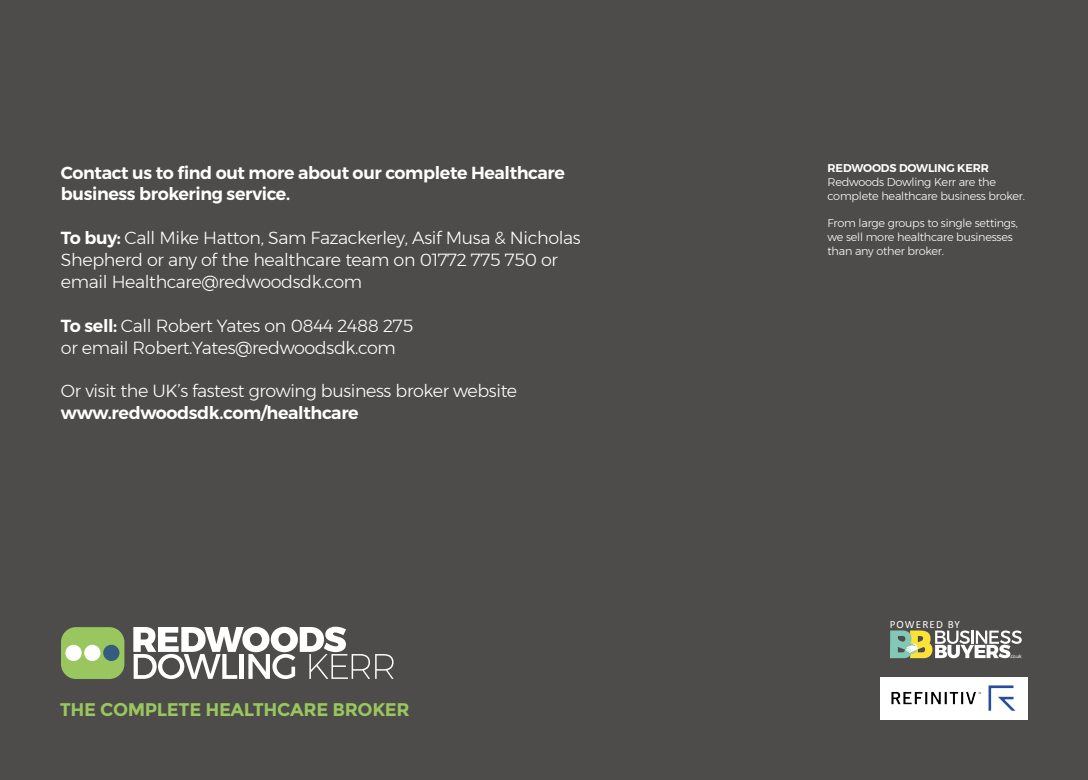
<style>
.page{position:relative;width:1088px;height:780px;background:#4d4c4b}
.page>*{position:absolute;margin:0;border:0;box-sizing:border-box;transform-origin:0 0}
.t1{font:700 18.38px "Montserrat";letter-spacing:-.02em;color:#99c65d}
.t2{font:300 17.5px/21.9px "Montserrat";letter-spacing:-.02em;color:#fff}
.t3{font:600 17.5px/21.9px "Montserrat";letter-spacing:-.02em;color:#fff}
.t4{font:300 11.25px/13.8px "Montserrat";letter-spacing:-.02em;color:#fff}
.t5{font:600 11.25px "Montserrat";letter-spacing:-.01em;color:#fff}
.t6{font:11.12px "Calibri";letter-spacing:.1em;color:#fff}
.t7{font:5.62px "Calibri";color:#fff}
.s1{font-weight:600}
</style>
<div class="page">
<svg style="left:133px;top:626px;width:261px;height:53px"></svg>
<div style="left:61px;top:627px;width:63px;height:52px;background:#99c65e;border-radius:15px"></div>
<div style="left:65px;top:644px;width:17px;height:17px;background:#fff;border-radius:50%"></div>
<div style="left:84px;top:644px;width:16px;height:17px;background:#fff;border-radius:50%"></div>
<div style="left:103px;top:644px;width:16px;height:17px;background:#355c7c;border-radius:50%"></div>
<svg style="left:890px;top:630px;width:132px;height:28px"></svg>
<img style="left:880px;top:677px;width:148px;height:42px">
<p class="t3" style="left:61px;top:161px;width:505px">Contact us to find out more about our complete Healthcare business brokering service.</p>
<p class="t2" style="left:61px;top:227px;width:521px"><span class="s1">To buy:</span> Call Mike Hatton, Sam Fazackerley, Asif Musa &amp; Nicholas<br>Shepherd or any of the healthcare team on 01772 775 750 or email Healthcare@redwoodsdk.com</p>
<p class="t2" style="left:61px;top:314px;width:354px"><span class="s1">To sell:</span> Call Robert Yates on 0844 2488 275 or email Robert.Yates@redwoodsdk.com</p>
<p class="t2" style="left:61px;top:380px;width:458px">Or visit the UK’s fastest growing business broker website</p>
<p class="t3" style="left:61px;top:402px;width:299px">www.redwoodsdk.com/healthcare</p>
<p class="t1" style="left:60px;top:698px;width:352px">THE COMPLETE HEALTHCARE BROKER</p>
<p class="t5" style="left:827px;top:161px;width:163px">REDWOODS DOWLING KERR</p>
<p class="t4" style="left:827px;top:175px;width:199px">Redwoods Dowling Kerr are the complete healthcare business broker.</p>
<p class="t4" style="left:827px;top:216px;width:192px">From large groups to single settings, we sell more healthcare businesses than any other broker.</p>
<p class="t6" style="left:890px;top:616px;width:72px">POWERED BY</p>
<p class="t7" style="left:1009px;top:652px;width:14px">.co.uk</p>
</div>
